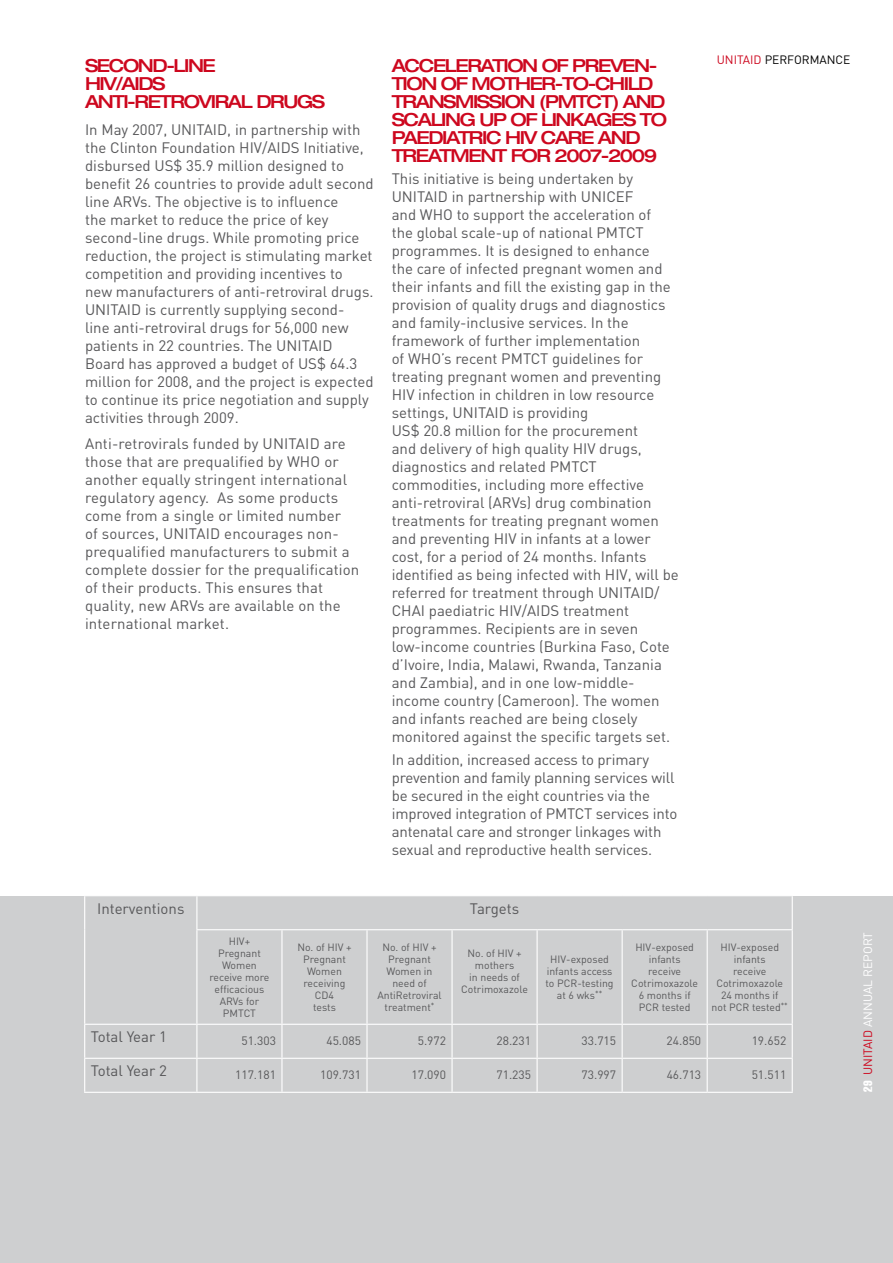
<style>
.page{position:relative;width:893px;height:1263px;background:#fff}
.page>*{position:absolute;margin:0;border:0;box-sizing:border-box;transform-origin:0 0}
.t1{font:500 expanded 18px/18px "Helvetica Neue";letter-spacing:-.08em;color:#cd071e}
.t2{font:15px/18px "DIN";color:#58585a}
.t3{font:12px "DIN";color:#58585a}
.t4{font:12px "DIN";color:#fff}
.t5{font:12px "DIN";color:#000}
.t6{font:10.5px/12px "DIN";color:#58585a;text-align:center}
.s1{color:#cd071e}
.s2{font-family:"Helvetica";font-stretch:extra-condensed}
</style>
<div class="page">
<div style="left:0;top:896px;width:893px;height:367px;background:#cecfd0"></div>
<svg style="left:85px;top:896px;width:707px;height:196px"></svg>
<hr style="left:84px;top:896px;width:1px;height:34px;background:#fff">
<hr style="left:84px;top:930px;width:1px;height:94px;background:#fff">
<hr style="left:196px;top:896px;width:1px;height:33px;background:#fff">
<hr style="left:792px;top:896px;width:1px;height:33px;background:#fff">
<hr style="left:196px;top:929px;width:86px;height:1px;background:#fff">
<hr style="left:196px;top:930px;width:1px;height:94px;background:#fff">
<hr style="left:282px;top:929px;width:85px;height:1px;background:#fff">
<hr style="left:281px;top:930px;width:2px;height:94px;background:#fff">
<hr style="left:367px;top:929px;width:85px;height:1px;background:#fff">
<hr style="left:366px;top:930px;width:2px;height:94px;background:#fff">
<hr style="left:452px;top:929px;width:85px;height:1px;background:#fff">
<hr style="left:451px;top:930px;width:2px;height:94px;background:#fff">
<hr style="left:537px;top:929px;width:85px;height:1px;background:#fff">
<hr style="left:536px;top:930px;width:2px;height:94px;background:#fff">
<hr style="left:622px;top:929px;width:85px;height:1px;background:#fff">
<hr style="left:622px;top:930px;width:1px;height:94px;background:#fff">
<hr style="left:707px;top:929px;width:86px;height:1px;background:#fff">
<hr style="left:707px;top:930px;width:1px;height:94px;background:#fff">
<hr style="left:792px;top:930px;width:1px;height:94px;background:#fff">
<hr style="left:84px;top:1024px;width:113px;height:1px;background:#fff">
<hr style="left:84px;top:1025px;width:1px;height:33px;background:#fff">
<hr style="left:197px;top:1024px;width:85px;height:1px;background:#fff">
<hr style="left:196px;top:1025px;width:1px;height:33px;background:#fff">
<hr style="left:282px;top:1024px;width:85px;height:1px;background:#fff">
<hr style="left:281px;top:1025px;width:2px;height:33px;background:#fff">
<hr style="left:367px;top:1024px;width:85px;height:1px;background:#fff">
<hr style="left:366px;top:1025px;width:2px;height:33px;background:#fff">
<hr style="left:452px;top:1024px;width:85px;height:1px;background:#fff">
<hr style="left:451px;top:1025px;width:2px;height:33px;background:#fff">
<hr style="left:537px;top:1024px;width:85px;height:1px;background:#fff">
<hr style="left:536px;top:1025px;width:2px;height:33px;background:#fff">
<hr style="left:622px;top:1024px;width:85px;height:1px;background:#fff">
<hr style="left:622px;top:1025px;width:1px;height:33px;background:#fff">
<hr style="left:707px;top:1024px;width:86px;height:1px;background:#fff">
<hr style="left:707px;top:1025px;width:1px;height:33px;background:#fff">
<hr style="left:792px;top:1025px;width:1px;height:33px;background:#fff">
<hr style="left:84px;top:1058px;width:113px;height:1px;background:#fff">
<hr style="left:84px;top:1059px;width:1px;height:33px;background:#fff">
<hr style="left:197px;top:1058px;width:85px;height:1px;background:#fff">
<hr style="left:196px;top:1059px;width:1px;height:33px;background:#fff">
<hr style="left:282px;top:1058px;width:85px;height:1px;background:#fff">
<hr style="left:281px;top:1059px;width:2px;height:33px;background:#fff">
<hr style="left:367px;top:1058px;width:85px;height:1px;background:#fff">
<hr style="left:366px;top:1059px;width:2px;height:33px;background:#fff">
<hr style="left:452px;top:1058px;width:85px;height:1px;background:#fff">
<hr style="left:451px;top:1059px;width:2px;height:33px;background:#fff">
<hr style="left:537px;top:1058px;width:85px;height:1px;background:#fff">
<hr style="left:536px;top:1059px;width:2px;height:33px;background:#fff">
<hr style="left:622px;top:1058px;width:85px;height:1px;background:#fff">
<hr style="left:622px;top:1059px;width:1px;height:33px;background:#fff">
<hr style="left:707px;top:1058px;width:86px;height:1px;background:#fff">
<hr style="left:707px;top:1059px;width:1px;height:33px;background:#fff">
<hr style="left:792px;top:1059px;width:1px;height:33px;background:#fff">
<hr style="left:84px;top:1092px;width:113px;height:1px;background:#fff">
<hr style="left:197px;top:1092px;width:85px;height:1px;background:#fff">
<hr style="left:282px;top:1092px;width:85px;height:1px;background:#fff">
<hr style="left:367px;top:1092px;width:85px;height:1px;background:#fff">
<hr style="left:452px;top:1092px;width:85px;height:1px;background:#fff">
<hr style="left:537px;top:1092px;width:85px;height:1px;background:#fff">
<hr style="left:622px;top:1092px;width:85px;height:1px;background:#fff">
<hr style="left:707px;top:1092px;width:86px;height:1px;background:#fff">
<p class="t1" style="left:85px;top:56px;width:54px">SECOND</p>
<p class="t1" style="left:166px;top:56px;width:19px">-LINE</p>
<p class="t1" style="left:85px;top:74px;width:81px">HIV/AIDS<br>ANTI</p>
<p class="t1" style="left:127px;top:92px;width:20px">-RETROVIRAL</p>
<p class="t1" style="left:256px;top:92px;width:15px">DRUG</p>
<p class="t1" style="left:312px;top:92px;width:15px">S</p>
<p class="t2" style="left:85px;top:120px;width:290px">In May 2007, UNITAID, in partnership with the Clinton Foundation HIV/AIDS Initiative, disbursed US$ 35.9 million designed to benefit 26 countries to provide adult second line ARVs. The objective is to influence<br>the market to reduce the price of key second-line drugs. While promoting price reduction, the project is stimulating market competition and providing incentives to new manufacturers of anti-retroviral drugs.<br>UNITAID is currently supplying second-<br>line anti-retroviral drugs for 56,000 new patients in 22 countries. The UNITAID Board has approved a budget of US$ 64.3 million for 2008, and the project is expected to continue its price negotiation and supply activities through 2009.</p>
<p class="t2" style="left:85px;top:434px;width:276px">Anti-retrovirals funded by UNITAID are those that are prequalified by WHO or another equally stringent international regulatory agency. As some products come from a single or limited number<br>of sources, UNITAID encourages non&shy;prequalified manufacturers to submit a complete dossier for the prequalification of their products. This ensures that quality, new ARVs are available on the international market.</p>
<p class="t1" style="left:392px;top:56px;width:54px">ACCELERATION</p>
<p class="t1" style="left:542px;top:56px;width:45px">OF PREVEN</p>
<p class="t1" style="left:649px;top:56px;width:10px">-</p>
<p class="t1" style="left:392px;top:74px;width:13px">TION</p>
<p class="t1" style="left:441px;top:74px;width:46px">OF MOTHER</p>
<p class="t1" style="left:555px;top:74px;width:66px">-TO-CHILD</p>
<p class="t1" style="left:392px;top:92px;width:14px">TRAN</p>
<p class="t1" style="left:443px;top:92px;width:70px">SMISSION</p>
<p class="t1" style="left:539px;top:92px;width:99px">(PMTCT) AND</p>
<p class="t1" style="left:392px;top:110px;width:39px">SCALING</p>
<p class="t1" style="left:479px;top:110px;width:75px">UP OF LINKAGE</p>
<p class="t1" style="left:623px;top:110px;width:32px">S TO</p>
<p class="t1" style="left:392px;top:128px;width:12px">PAEDIATRI</p>
<p class="t1" style="left:486px;top:128px;width:83px">C HIV CARE</p>
<p class="t1" style="left:598px;top:128px;width:16px">AND</p>
<p class="t1" style="left:392px;top:146px;width:14px">TREATMENT</p>
<p class="t1" style="left:511px;top:146px;width:148px">FOR 2007-2009</p>
<p class="t2" style="left:392px;top:170px;width:289px">This initiative is being undertaken by UNITAID in partnership with UNICEF<br>and WHO to support the acceleration of<br>the global scale-up of national PMTCT programmes. It is designed to enhance<br>the care of infected pregnant women and their infants and fill the existing gap in the provision of quality drugs and diagnostics and family-inclusive services. In the framework of further implementation<br>of WHO’s recent PMTCT guidelines for treating pregnant women and preventing HIV infection in children in low resource settings, UNITAID is providing<br>US$ 20.8 million for the procurement<br>and delivery of high quality HIV drugs, diagnostics and related PMTCT commodities, including more effective anti-retroviral (ARVs) drug combination treatments for treating pregnant women and preventing HIV in infants at a lower cost, for a period of 24 months. Infants identified as being infected with HIV, will be referred for treatment through UNITAID/ CHAI paediatric HIV/AIDS treatment programmes. Recipients are in seven low-income countries (Burkina Faso, Cote d’Ivoire, India, Malawi, Rwanda, Tanzania and Zambia), and in one low-middle&shy;income country (Cameroon). The women and infants reached are being closely monitored against the specific targets set.</p>
<p class="t2" style="left:392px;top:750px;width:287px">In addition, increased access to primary prevention and family planning services will be secured in the eight countries via the improved integration of PMTCT services into antenatal care and stronger linkages with sexual and reproductive health services.</p>
<p class="t5" style="left:717px;top:52px;width:135px"><span class="s1">UNITAID</span> PERFORMANCE</p>
<p class="t2" style="left:97px;top:899px;width:89px">Interventions</p>
<p class="t2" style="left:470px;top:899px;width:51px">Targets</p>
<p class="t6" style="left:209px;top:935px;width:62px">HIV+<br>Pregnant<br>Women receive more efficacious<br>ARVs for<br>PMTCT</p>
<p class="t6" style="left:297px;top:941px;width:56px">No. of HIV +<br>Pregnant<br>Women receiving<br>CD4<br>tests</p>
<p class="t6" style="left:377px;top:941px;width:66px">No. of HIV +<br>Pregnant<br>Women in need of<br>AntiRetroviral treatment<sup>*</sup></p>
<p class="t6" style="left:461px;top:947px;width:68px">No. of HIV + mothers<br>in needs of<br>Cotrimoxazole</p>
<p class="t6" style="left:546px;top:953px;width:70px">HIV-exposed infants access to PCR-testing at 6 wks<sup>**</sup></p>
<p class="t6" style="left:631px;top:941px;width:68px">HIV-exposed infants receive<br>Cotrimoxazole<br>6 months if<br>PCR tested</p>
<p class="t6" style="left:712px;top:941px;width:78px">HIV-exposed infants<br>receive<br>Cotrimoxazole<br>24 months if<br>not PCR tested<sup>**</sup></p>
<p class="t2" style="left:91px;top:1028px;width:78px">Total Year 1</p>
<p class="t3" style="left:241px;top:1033px;width:36px">51.303</p>
<p class="t3" style="left:326px;top:1033px;width:36px">45.085</p>
<p class="t3" style="left:418px;top:1033px;width:30px">5.972</p>
<p class="t3" style="left:497px;top:1033px;width:36px">28.231</p>
<p class="t3" style="left:582px;top:1033px;width:36px">33.715</p>
<p class="t3" style="left:667px;top:1033px;width:36px">24.850</p>
<p class="t3" style="left:752px;top:1033px;width:36px">19.652</p>
<p class="t2" style="left:91px;top:1062px;width:78px">Total Year 2</p>
<p class="t3" style="left:235px;top:1067px;width:42px">117.181</p>
<p class="t3" style="left:320px;top:1067px;width:42px">109.731</p>
<p class="t3" style="left:411px;top:1067px;width:36px">17.090</p>
<p class="t3" style="left:497px;top:1067px;width:36px">71.235</p>
<p class="t3" style="left:582px;top:1067px;width:36px">73.997</p>
<p class="t3" style="left:667px;top:1067px;width:36px">46.713</p>
<p class="t3" style="left:752px;top:1067px;width:36px">51.511</p>
<p class="t4" style="left:860px;top:1092px;width:160px;rotate:-90deg"><span class="s2">29</span> <span class="s1">UNITAID</span> Annual report</p>
</div>
